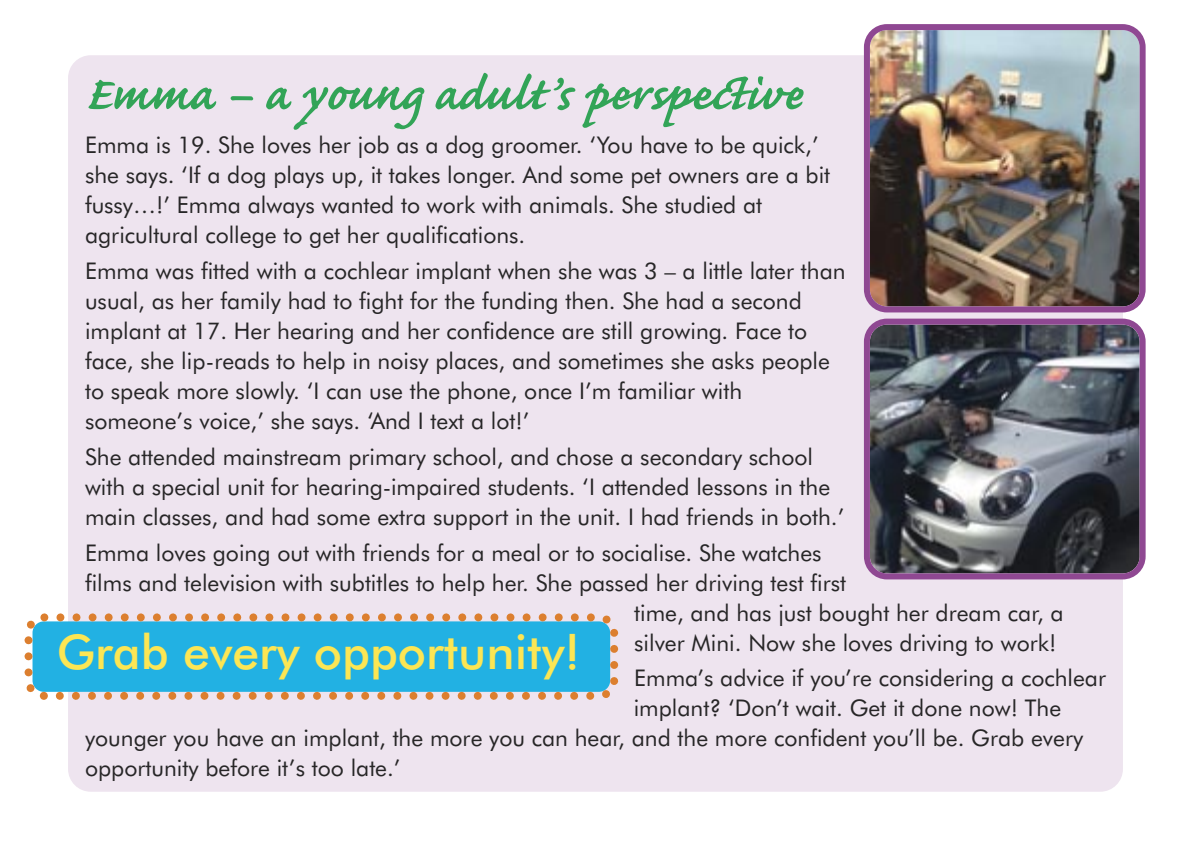
<style>
.page{position:relative;width:1191px;height:842px;background:#fff}
.page>*{position:absolute;margin:0;border:0;box-sizing:border-box;transform-origin:0 0}
.t1{font:700 60px "Caflisch Script Pro";color:#32a457}
.t2{font:500 48px "Futura BT";color:#fce654}
.t3{font:23px/30px "Futura BT";color:#272627}
</style>
<div class="page">
<div style="left:68px;top:55px;width:1055px;height:737px;background:#eee4ef;border-radius:23px"></div>
<svg style="left:864px;top:319px;width:281px;height:260px"></svg>
<img style="left:864px;top:24px;width:281px;height:288px">
<svg style="left:24px;top:613px;width:595px;height:87px"></svg>
<svg style="left:40px;top:692px;width:8px;height:8px"></svg>
<h1 class="t1" style="left:85px;top:53px;width:719px">Emma – a young adult’s perspective</h1>
<p class="t3" style="left:85px;top:132px;width:746px">Emma is 19. She loves her job as a dog groomer. ‘You have to be quick,’ she says. ‘If a dog plays up, it takes longer. And some pet owners are a bit fussy…!’ Emma always wanted to work with animals. She studied at agricultural college to get her qualifications.</p>
<p class="t3" style="left:85px;top:258px;width:762px">Emma was fitted with a cochlear implant when she was 3 – a little later than usual, as her family had to fight for the funding then. She had a second implant at 17. Her hearing and her confidence are still growing. Face to face, she lip-reads to help in noisy places, and sometimes she asks people to speak more slowly. ‘I can use the phone, once I’m familiar with someone’s voice,’ she says. ‘And I text a lot!’</p>
<p class="t3" style="left:85px;top:444px;width:761px">She attended mainstream primary school, and chose a secondary school with a special unit for hearing-impaired students. ‘I attended lessons in the main classes, and had some extra support in the unit. I had friends in both.’</p>
<p class="t3" style="left:85px;top:539px;width:738px">Emma loves going out with friends for a meal or to socialise. She watches</p>
<p class="t3" style="left:85px;top:569px;width:762px">films and television with subtitles to help her. She passed her driving test first</p>
<p class="t3" style="left:634px;top:599px;width:431px">time, and has just bought her dream car, a</p>
<p class="t3" style="left:634px;top:629px;width:424px">silver Mini. Now she loves driving to work!</p>
<p class="t3" style="left:634px;top:665px;width:473px">Emma’s advice if you’re considering a cochlear</p>
<p class="t3" style="left:633px;top:695px;width:429px">implant? ‘Don’t wait. Get it done now! The</p>
<p class="t3" style="left:85px;top:725px;width:999px">younger you have an implant, the more you can hear, and the more confident you’ll be. Grab every</p>
<p class="t3" style="left:85px;top:755px;width:317px">opportunity before it’s too late.’</p>
<h2 class="t2" style="left:57px;top:628px;width:525px">Grab every opportunity!</h2>
</div>
